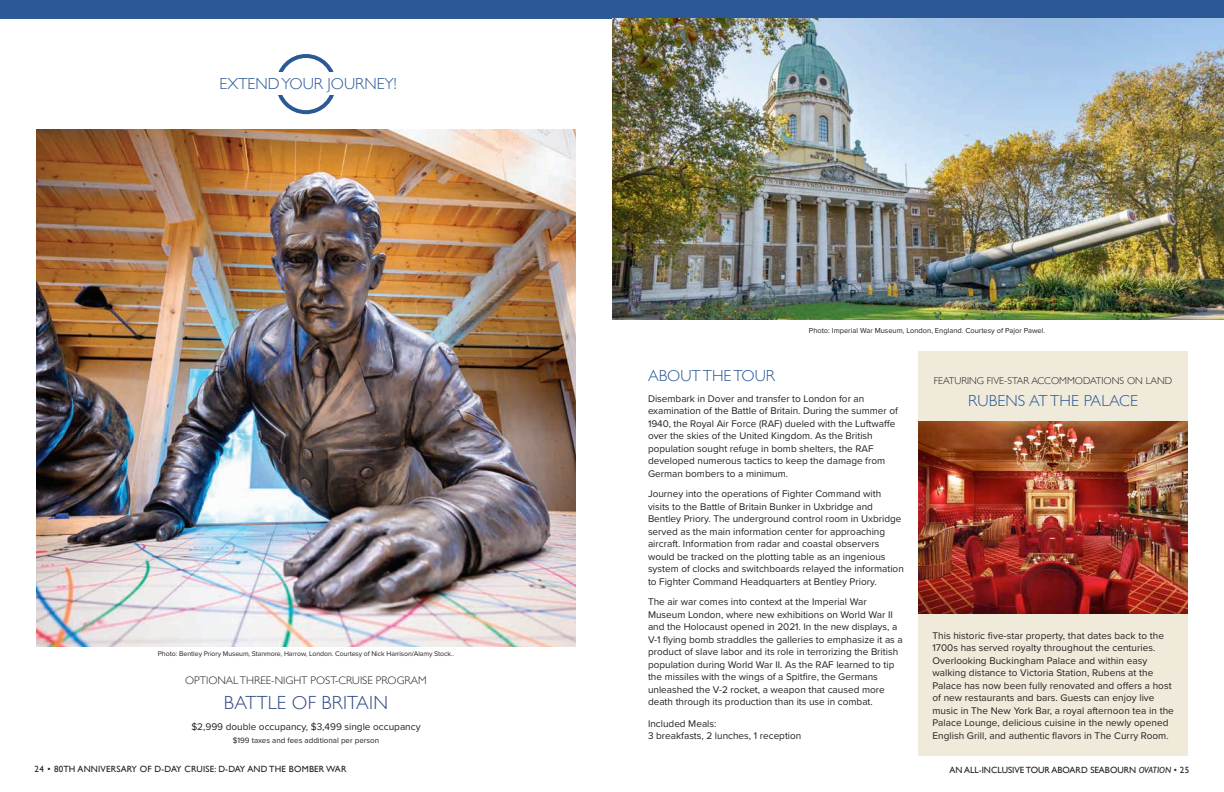
<style>
.page{position:relative;width:1224px;height:792px;background:#fff}
.page>*{position:absolute;margin:0;border:0;box-sizing:border-box;transform-origin:0 0}
.t1{font:300 19px "Gill Sans";letter-spacing:.01em;color:#304a81}
.t2{font:300 16px "Gill Sans";color:#2a5995}
.t3{font:300 11px "Gill Sans";color:#231f20}
.t4{font:10px/12.5px "Proxima Nova";color:#231f20}
.t5{font:300 10px "Gill Sans";color:#231f20}
.t6{font:9px "Gill Sans";letter-spacing:.02em;color:#231f20}
.t7{font:9px "Gill Sans";color:#231f20}
.t8{font:8px "Proxima Nova";color:#231f20}
.t9{font:7.5px "Proxima Nova";color:#231f20}
.t10{font:7px "Proxima Nova";letter-spacing:-.01em;color:#231f20}
.s1{font-style:italic}
</style>
<div class="page">
<div style="left:918px;top:352px;width:270px;height:404px;background:#f0eada"></div>
<img style="left:918px;top:422px;width:270px;height:191px">
<img style="left:36px;top:129px;width:540px;height:518px">
<div style="left:0;top:0;width:1224px;height:18px;background:#2a5995"></div>
<div style="left:276px;top:54px;width:60px;height:60px;border:4px solid #2a5995;border-radius:50%"></div>
<div style="left:38px;top:73px;width:540px;height:22px;background:#fff"></div>
<img style="left:612px;top:18px;width:612px;height:302px">
<h2 class="t2" style="left:220px;top:72px;width:179px">EXTEND YOUR JOURNEY!</h2>
<p class="t10" style="left:158px;top:649px;width:298px">Photo: Bentley Priory Museum, Stanmore, Harrow, London. Courtesy of Nick Harrison/Alamy Stock..</p>
<p class="t3" style="left:185px;top:672px;width:243px">OPTIONAL THREE-NIGHT POST-CRUISE PROGRAM</p>
<h1 class="t1" style="left:224px;top:688px;width:165px">BATTLE OF BRITAIN</h1>
<p class="t4" style="left:191px;top:720px;width:231px">$2,999 double occupancy, $3,499 single occupancy</p>
<p class="t8" style="left:233px;top:734px;width:148px">$199 taxes and fees additional per person</p>
<p class="t9" style="left:809px;top:325px;width:238px">Photo: Imperial War Museum, London, England. Courtesy of Pajor Pawel.</p>
<h2 class="t2" style="left:648px;top:363px;width:129px">ABOUT THE TOUR</h2>
<p class="t4" style="left:648px;top:392px;width:252px">Disembark in Dover and transfer to London for an examination of the Battle of Britain. During the summer of 1940, the Royal Air Force (RAF) dueled with the Luftwaffe over the skies of the United Kingdom. As the British population sought refuge in bomb shelters, the RAF developed numerous tactics to keep the damage from German bombers to a minimum.</p>
<p class="t4" style="left:648px;top:487px;width:257px">Journey into the operations of Fighter Command with visits to the Battle of Britain Bunker in Uxbridge and Bentley Priory. The underground control room in Uxbridge served as the main information center for approaching aircraft. Information from radar and coastal observers would be tracked on the plotting table as an ingenious system of clocks and switchboards relayed the information to Fighter Command Headquarters at Bentley Priory.</p>
<p class="t4" style="left:648px;top:595px;width:256px">The air war comes into context at the Imperial War Museum London, where new exhibitions on World War II and the Holocaust opened in 2021. In the new displays, a V-1 flying bomb straddles the galleries to emphasize it as a product of slave labor and its role in terrorizing the British population during World War II. As the RAF learned to tip the missiles with the wings of a Spitfire, the Germans unleashed the V-2 rocket, a weapon that caused more death through its production than its use in combat.</p>
<p class="t4" style="left:648px;top:717px;width:155px">Included Meals:<br>3 breakfasts, 2 lunches, 1 reception</p>
<p class="t5" style="left:934px;top:372px;width:240px">FEATURING FIVE-STAR ACCOMMODATIONS ON LAND</p>
<h2 class="t2" style="left:968px;top:388px;width:171px">RUBENS AT THE PALACE</h2>
<p class="t4" style="left:932px;top:629px;width:243px">This historic five-star property, that dates back to the 1700s has served royalty throughout the centuries.<br>Overlooking Buckingham Palace and within easy walking distance to Victoria Station, Rubens at the Palace has now been fully renovated and offers a host of new restaurants and bars. Guests can enjoy live music in The New York Bar, a royal afternoon tea in the Palace Lounge, delicious cuisine in the newly opened English Grill, and authentic flavors in The Curry Room.</p>
<p class="t6" style="left:35px;top:764px;width:314px">24 • 80TH ANNIVERSARY OF D-DAY CRUISE: D-DAY AND THE BOMBER WAR</p>
<p class="t7" style="left:949px;top:765px;width:242px">AN ALL-INCLUSIVE TOUR ABOARD SEABOURN <span class="s1">OVATION</span> • 25</p>
</div>
